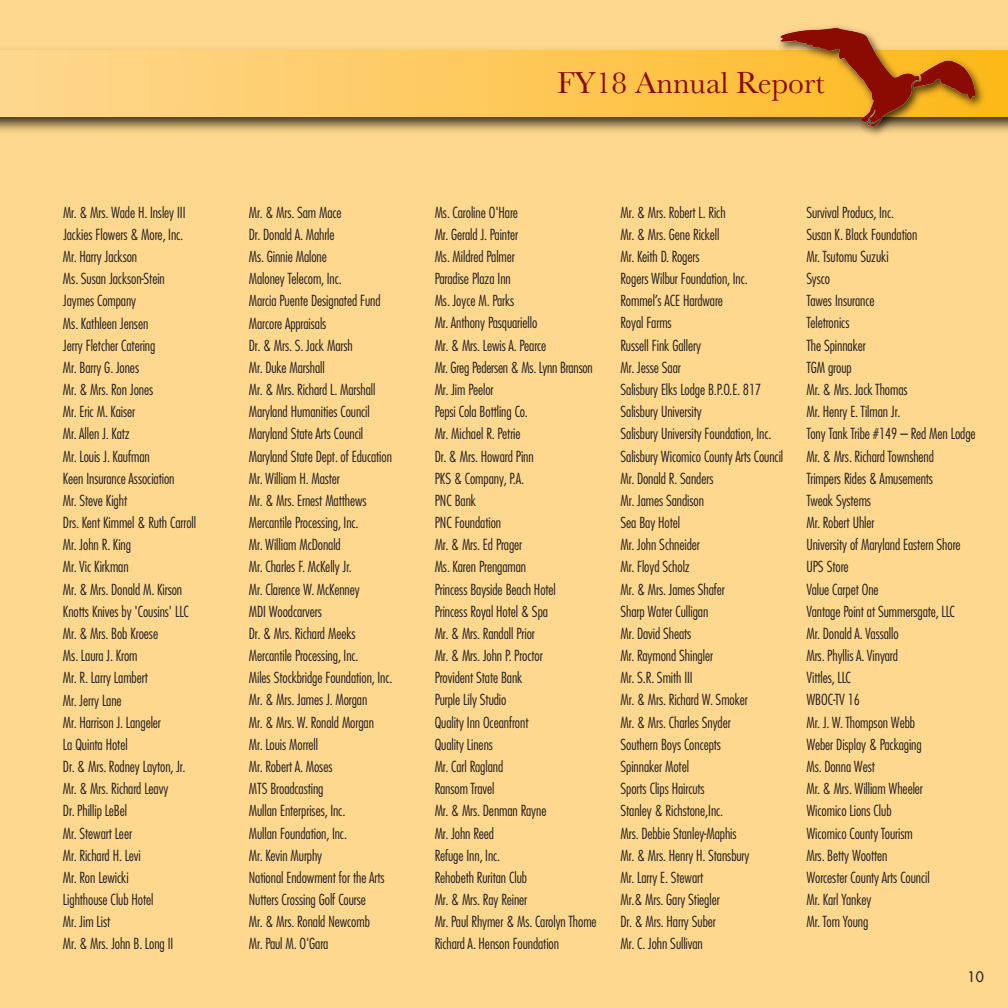
<style>
.page{position:relative;width:1008px;height:1008px;background:#fed88f}
.page>*{position:absolute;margin:0;border:0;box-sizing:border-box;transform-origin:0 0}
.t1{font:31.5px "Baskerville";color:#8b0a02}
.t2{font:300 condensed 14.88px/22.2px "Futura Com";letter-spacing:-.005em;color:#231f20}
.t3{font:500 14px "Futura Com";color:#231f20}
</style>
<div class="page">
<img style="left:0;top:50px;width:715px;height:82px">
<svg style="left:0;top:51px;width:715px;height:65px"></svg>
<img style="left:715px;top:26px;width:293px;height:109px">
<img style="left:780px;top:29px;width:194px;height:97px">
<h1 class="t1" style="left:557px;top:72px;width:269px">FY18 Annual Report</h1>
<p class="t2" style="left:63px;top:201px;width:135px">Mr. &amp; Mrs. Wade H. Insley III<br>Jackies Flowers &amp; More, Inc.<br>Mr. Harry Jackson<br>Ms. Susan Jackson-Stein<br>Jaymes Company<br>Ms. Kathleen Jensen<br>Jerry Fletcher Catering<br>Mr. Barry G. Jones<br>Mr. &amp; Mrs. Ron Jones<br>Mr. Eric M. Kaiser<br>Mr.Allen J. Katz<br>Mr. Louis J. Kaufman<br>Keen Insurance Association<br>Mr. Steve Kight<br>Drs. Kent Kimmel &amp; Ruth Carroll<br>Mr. John R. King<br>Mr.Vic Kirkman<br>Mr. &amp; Mrs. Donald M. Kirson<br>Knotts Knives by 'Cousins' LLC<br>Mr. &amp; Mrs. Bob Kroese<br>Ms. Laura J. Krom<br>Mr. R. Larry Lambert<br>Mr. Jerry Lane<br>Mr. Harrison J. Langeler<br>La Quinta Hotel<br>Dr. &amp; Mrs. Rodney Layton, Jr.<br>Mr. &amp; Mrs. Richard Leavy<br>Dr. Phillip LeBel<br>Mr. Stewart Leer<br>Mr. Richard H. Levi<br>Mr. Ron Lewicki<br>Lighthouse Club Hotel<br>Mr. Jim List<br>Mr. &amp; Mrs. John B. Long II</p>
<p class="t2" style="left:249px;top:201px;width:145px">Mr. &amp; Mrs. Sam Mace<br>Dr. Donald A. Mahrle<br>Ms. Ginnie Malone<br>Maloney Telecom, Inc.<br>Marcia Puente Designated Fund<br>Marcore Appraisals<br>Dr. &amp; Mrs. S. Jack Marsh<br>Mr. Duke Marshall<br>Mr. &amp; Mrs. Richard L. Marshall<br>Maryland Humanities Council<br>Maryland State Arts Council<br>Maryland State Dept. of Education<br>Mr. William H. Master<br>Mr. &amp; Mrs. Ernest Matthews<br>Mercantile Processing, Inc.<br>Mr. William McDonald<br>Mr. Charles F. McKelly Jr.<br>Mr. Clarence W. McKenney<br>MDI Woodcarvers<br>Dr. &amp; Mrs. Richard Meeks<br>Mercantile Processing, Inc.<br>Miles Stockbridge Foundation, Inc.<br>Mr. &amp; Mrs. James J. Morgan<br>Mr. &amp; Mrs. W. Ronald Morgan<br>Mr. Louis Morrell<br>Mr. Robert A. Moses<br>MTS Broadcasting<br>Mullan Enterprises, Inc.<br>Mullan Foundation, Inc.<br>Mr. Kevin Murphy<br>National Endowment for the Arts<br>Nutters Crossing Golf Course<br>Mr. &amp; Mrs. Ronald Newcomb<br>Mr. Paul M. O'Gara</p>
<p class="t2" style="left:435px;top:201px;width:163px">Ms. Caroline O'Hare<br>Mr. Gerald J. Painter<br>Ms. Mildred Palmer<br>Paradise Plaza Inn<br>Ms. Joyce M. Parks<br>Mr. Anthony Pasquariello<br>Mr. &amp; Mrs. Lewis A. Pearce<br>Mr. Greg Pedersen &amp; Ms. Lynn Branson<br>Mr. Jim Peelor<br>Pepsi Cola Bottling Co.<br>Mr. Michael R. Petrie<br>Dr. &amp; Mrs. Howard Pinn<br>PKS &amp; Company, P.A.<br>PNC Bank<br>PNC Foundation<br>Mr. &amp; Mrs. Ed Prager<br>Ms. Karen Prengaman<br>Princess Bayside Beach Hotel<br>Princess Royal Hotel &amp; Spa<br>Mr. &amp; Mrs. Randall Prior<br>Mr. &amp; Mrs. John P. Proctor<br>Provident State Bank<br>Purple Lily Studio<br>Quality Inn Oceanfront<br>Quality Linens<br>Mr. Carl Ragland<br>Ransom Travel<br>Mr. &amp; Mrs. Denman Rayne<br>Mr. John Reed<br>Refuge Inn, Inc.<br>Rehobeth Ruritan Club<br>Mr. &amp; Mrs. Ray Reiner<br>Mr. Paul Rhymer &amp; Ms. Carolyn Thome<br>Richard A. Henson Foundation</p>
<p class="t2" style="left:621px;top:201px;width:164px">Mr. &amp; Mrs. Robert L. Rich<br>Mr. &amp; Mrs. Gene Rickell<br>Mr. Keith D. Rogers<br>Rogers Wilbur Foundation, Inc.<br>Rommel’s ACE Hardware<br>Royal Farms<br>Russell Fink Gallery<br>Mr. Jesse Saar<br>Salisbury Elks Lodge B.P.O.E. 817<br>Salisbury University<br>Salisbury University Foundation, Inc.<br>Salisbury Wicomico County Arts Council<br>Mr. Donald R. Sanders<br>Mr. James Sandison<br>Sea Bay Hotel<br>Mr. John Schneider<br>Mr. Floyd Scholz<br>Mr. &amp; Mrs. James Shafer<br>Sharp Water Culligan<br>Mr. David Sheats<br>Mr. Raymond Shingler<br>Mr. S.R. Smith III<br>Mr. &amp; Mrs. Richard W. Smoker<br>Mr. &amp; Mrs. Charles Snyder<br>Southern Boys Concepts<br>Spinnaker Motel<br>Sports Clips Haircuts<br>Stanley &amp; Richstone,Inc.<br>Mrs. Debbie Stanley-Maphis<br>Mr. &amp; Mrs. Henry H. Stansbury<br>Mr. Larry E. Stewart<br>Mr.&amp; Mrs. Gary Stiegler<br>Dr. &amp; Mrs. Harry Suber<br>Mr. C. John Sullivan</p>
<p class="t2" style="left:806px;top:201px;width:171px">Survival Producs, Inc.<br>Susan K. Black Foundation<br>Mr.Tsutomu Suzuki<br>Sysco<br>Tawes Insurance<br>Teletronics<br>The Spinnaker<br>TGM group<br>Mr. &amp; Mrs. Jack Thomas<br>Mr. Henry E.Tilman Jr.<br>Tony Tank Tribe #149 – Red Men Lodge<br>Mr. &amp; Mrs. Richard Townshend<br>Trimpers Rides &amp; Amusements<br>Tweak Systems<br>Mr. Robert Uhler<br>University of Maryland Eastern Shore<br>UPS Store<br>Value Carpet One<br>Vantage Point at Summersgate, LLC<br>Mr. Donald A. Vassallo<br>Mrs. Phyllis A. Vinyard<br>Vittles, LLC<br>WBOC-TV 16<br>Mr. J. W.Thompson Webb<br>Weber Display &amp; Packaging<br>Ms. Donna West<br>Mr. &amp; Mrs. William Wheeler<br>Wicomico Lions Club<br>Wicomico County Tourism<br>Mrs. Betty Wootten<br>Worcester County Arts Council<br>Mr. Karl Yankey<br>Mr.Tom Young</p>
<p class="t3" style="left:968px;top:967px;width:18px">10</p>
</div>
